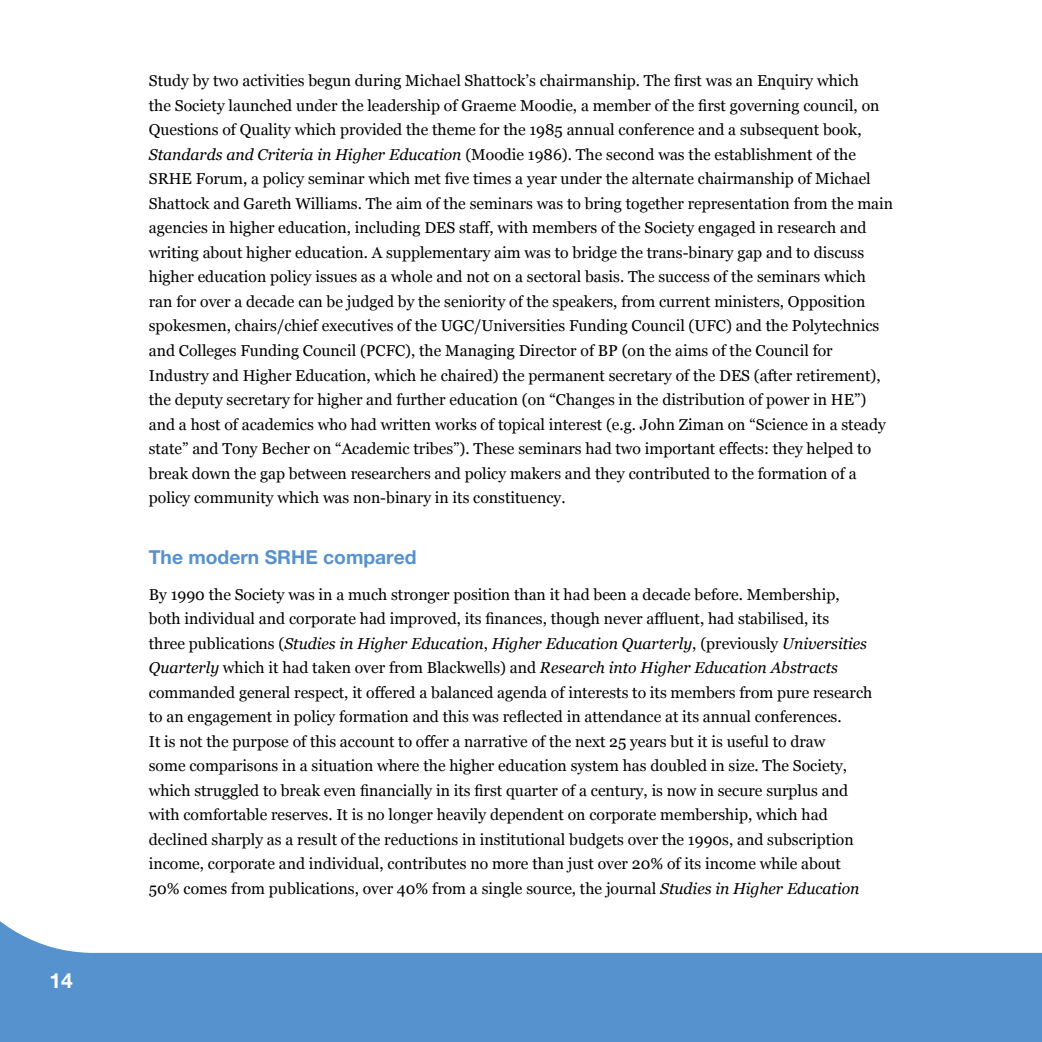
<style>
.page{position:relative;width:1042px;height:1042px;background:#fff}
.page>*{position:absolute;margin:0;border:0;box-sizing:border-box;transform-origin:0 0}
.t1{font:700 21px "Helvetica Neue LT Std";color:#fff}
.t2{font:700 19.25px "Helvetica Neue";color:#5692ce}
.t3{font:15.75px/24.5px "Georgia";color:#000}
.s1{font-style:italic}
</style>
<div class="page">
<svg style="left:0;top:921px;width:1042px;height:121px;fill:#5592ce"></svg>
<div style="left:0;top:1003px;width:24px;height:39px;background:#5592ce"></div>
<h1 class="t1" style="left:50px;top:967px;width:25px">14</h1>
<p class="t3" style="left:149px;top:68px;width:746px">Study by two activities begun during Michael Shattock’s chairmanship. The first was an Enquiry which<br>the Society launched under the leadership of Graeme Moodie, a member of the first governing council, on Questions of Quality which provided the theme for the 1985 annual conference and a subsequent book, <span class="s1">Standards and Criteria in Higher Education</span> (Moodie 1986). The second was the establishment of the SRHE Forum, a policy seminar which met five times a year under the alternate chairmanship of Michael Shattock and Gareth Williams. The aim of the seminars was to bring together representation from the main agencies in higher education, including DES staff, with members of the Society engaged in research and writing about higher education. A supplementary aim was to bridge the trans-binary gap and to discuss higher education policy issues as a whole and not on a sectoral basis. The success of the seminars which ran for over a decade can be judged by the seniority of the speakers, from current ministers, Opposition spokesmen, chairs/chief executives of the UGC/Universities Funding Council (UFC) and the Polytechnics and Colleges Funding Council (PCFC), the Managing Director of BP (on the aims of the Council for Industry and Higher Education, which he chaired) the permanent secretary of the DES (after retirement), the deputy secretary for higher and further education (on “Changes in the distribution of power in HE”) and a host of academics who had written works of topical interest (e.g. John Ziman on “Science in a steady state” and Tony Becher on “Academic tribes”). These seminars had two important effects: they helped to break down the gap between researchers and policy makers and they contributed to the formation of a policy community which was non-binary in its constituency.</p>
<p class="t2" style="left:149px;top:545px;width:269px">The modern SRHE compared</p>
<p class="t3" style="left:149px;top:581px;width:725px">By 1990 the Society was in a much stronger position than it had been a decade before. Membership, both individual and corporate had improved, its finances, though never affluent, had stabilised, its<br>three publications (<span class="s1">Studies in Higher Education</span>, <span class="s1">Higher Education Quarterly</span>, (previously <span class="s1">Universities Quarterly</span> which it had taken over from Blackwells) and <span class="s1">Research into Higher Education Abstracts </span>commanded general respect, it offered a balanced agenda of interests to its members from pure research to an engagement in policy formation and this was reflected in attendance at its annual conferences.<br>It is not the purpose of this account to offer a narrative of the next 25 years but it is useful to draw<br>some comparisons in a situation where the higher education system has doubled in size. The Society, which struggled to break even financially in its first quarter of a century, is now in secure surplus and with comfortable reserves. It is no longer heavily dependent on corporate membership, which had declined sharply as a result of the reductions in institutional budgets over the 1990s, and subscription income, corporate and individual, contributes no more than just over 20% of its income while about 50% comes from publications, over 40% from a single source, the journal <span class="s1">Studies in Higher Education</span></p>
</div>
